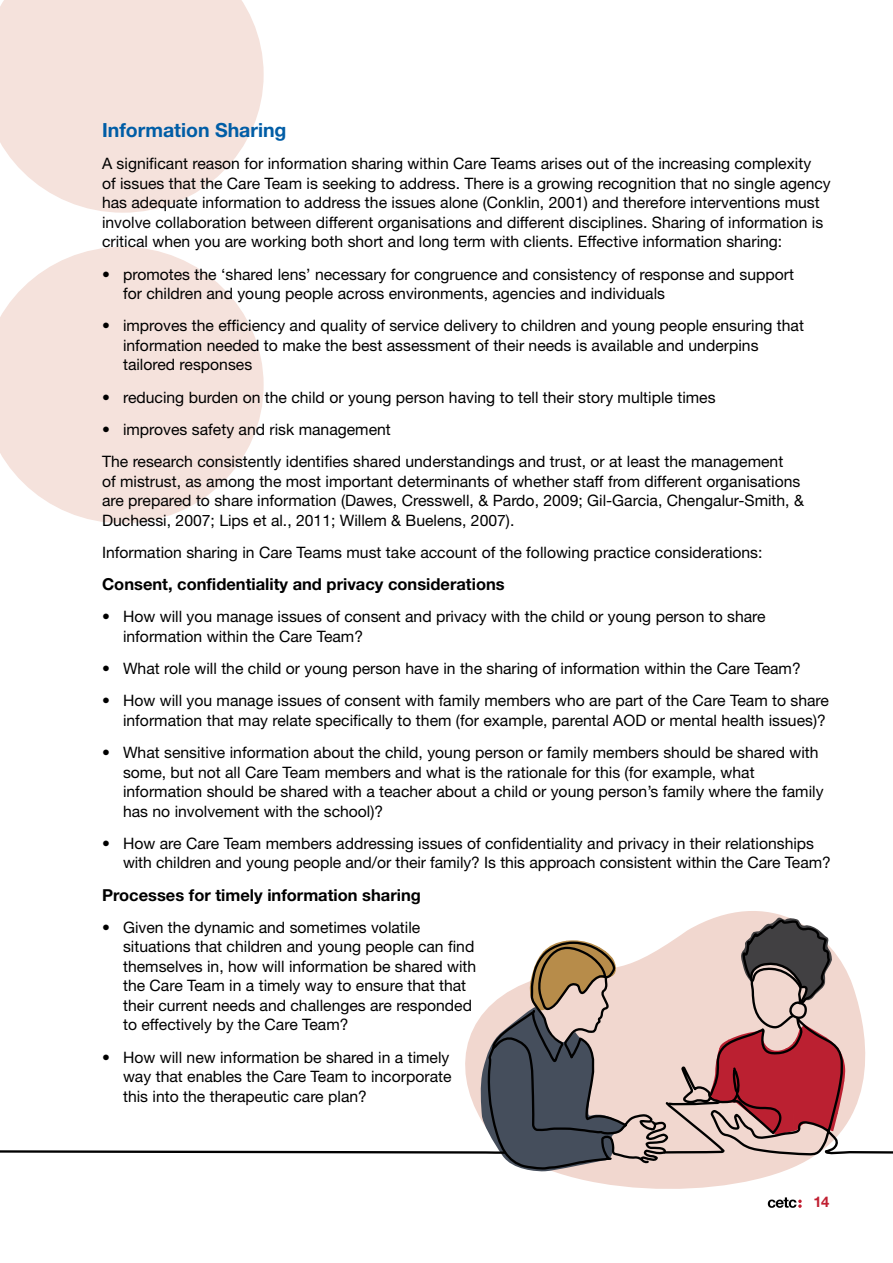
<style>
.page{position:relative;width:893px;height:1263px;background:#fff}
.page>*{position:absolute;margin:0;border:0;box-sizing:border-box;transform-origin:0 0}
.t1{font:700 19.5px "Helvetica Neue LT Pro";color:#005da6}
.t2{font:700 16.5px "Helvetica Neue LT Pro";color:#000}
.t3{font:15.75px/19.5px "Helvetica Neue LT Pro";color:#000}
.t4{font:700 14.7px "Helvetica Neue LT Pro";color:#c12032}
</style>
<div class="page">
<svg style="left:768px;top:1205px;width:34px;height:3px"></svg>
<svg style="left:0;top:0;width:264px;height:213px;background:#f6e5e0"></svg>
<svg style="left:0;top:247px;width:264px;height:276px;fill:#f5e2dc"></svg>
<svg style="left:669px;top:911px;width:142px;height:294px"></svg>
<svg style="left:0;top:969px;width:893px;height:189px"></svg>
<svg style="left:669px;top:914px;width:176px;height:222px;background:#c08d8d"></svg>
<svg style="left:479px;top:969px;width:8px;height:189px"></svg>
<svg style="left:487px;top:940px;width:182px;height:249px;background:#aa9e9a"></svg>
<p class="t1" style="left:102px;top:118px;width:186px">Information Sharing</p>
<p class="t3" style="left:102px;top:154px;width:730px">A significant reason for information sharing within Care Teams arises out of the increasing complexity<br>of issues that the Care Team is seeking to address. There is a growing recognition that no single agency has adequate information to address the issues alone (Conklin, 2001) and therefore interventions must involve collaboration between different organisations and different disciplines. Sharing of information is critical when you are working both short and long term with clients. Effective information sharing:</p>
<p class="t3" style="left:123px;top:264px;width:672px;text-indent:-21px">• promotes the ‘shared lens’ necessary for congruence and consistency of response and support for children and young people across environments, agencies and individuals</p>
<p class="t3" style="left:123px;top:316px;width:682px;text-indent:-21px">• improves the efficiency and quality of service delivery to children and young people ensuring that information needed to make the best assessment of their needs is available and underpins tailored responses</p>
<p class="t3" style="left:102px;top:387px;width:615px">• reducing burden on the child or young person having to tell their story multiple times</p>
<p class="t3" style="left:102px;top:413px;width:683px;line-height:32.2px">• improves safety and risk management<br>The research consistently identifies shared understandings and trust, or at least the management</p>
<p class="t3" style="left:102px;top:471px;width:703px">of mistrust, as among the most important determinants of whether staff from different organisations are prepared to share information (Dawes, Cresswell, &amp; Pardo, 2009; Gil-Garcia, Chengalur-Smith, &amp;<br>Duchessi, 2007; Lips et al., 2011; Willem &amp; Buelens, 2007).</p>
<p class="t3" style="left:102px;top:542px;width:662px">Information sharing in Care Teams must take account of the following practice considerations:</p>
<p class="t2" style="left:102px;top:574px;width:404px">Consent, confidentiality and privacy considerations</p>
<p class="t3" style="left:123px;top:607px;width:644px;text-indent:-21px">• How will you manage issues of consent and privacy with the child or young person to share information within the Care Team?</p>
<p class="t3" style="left:102px;top:658px;width:700px">• What role will the child or young person have in the sharing of information within the Care Team?</p>
<p class="t3" style="left:102px;top:691px;width:728px;text-align:right">• How will you manage issues of consent with family members who are part of the Care Team to share information that may relate specifically to them (for example, parental AOD or mental health issues)?</p>
<p class="t3" style="left:123px;top:742px;width:702px;text-indent:-21px">• What sensitive information about the child, young person or family members should be shared with some, but not all Care Team members and what is the rationale for this (for example, what information should be shared with a teacher about a child or young person’s family where the family has no involvement with the school)?</p>
<p class="t3" style="left:123px;top:833px;width:709px;text-indent:-21px">• How are Care Team members addressing issues of confidentiality and privacy in their relationships with children and young people and/or their family? Is this approach consistent within the Care Team?</p>
<p class="t2" style="left:102px;top:885px;width:320px">Processes for timely information sharing</p>
<p class="t3" style="left:123px;top:917px;width:355px;text-indent:-21px">• Given the dynamic and sometimes volatile situations that children and young people can find themselves in, how will information be shared with the Care Team in a timely way to ensure that that their current needs and challenges are responded to effectively by the Care Team?</p>
<p class="t3" style="left:123px;top:1047px;width:330px;text-indent:-21px">• How will new information be shared in a timely way that enables the Care Team to incorporate this into the therapeutic care plan?</p>
<p class="t4" style="left:813px;top:1192px;width:17px">14</p>
</div>
